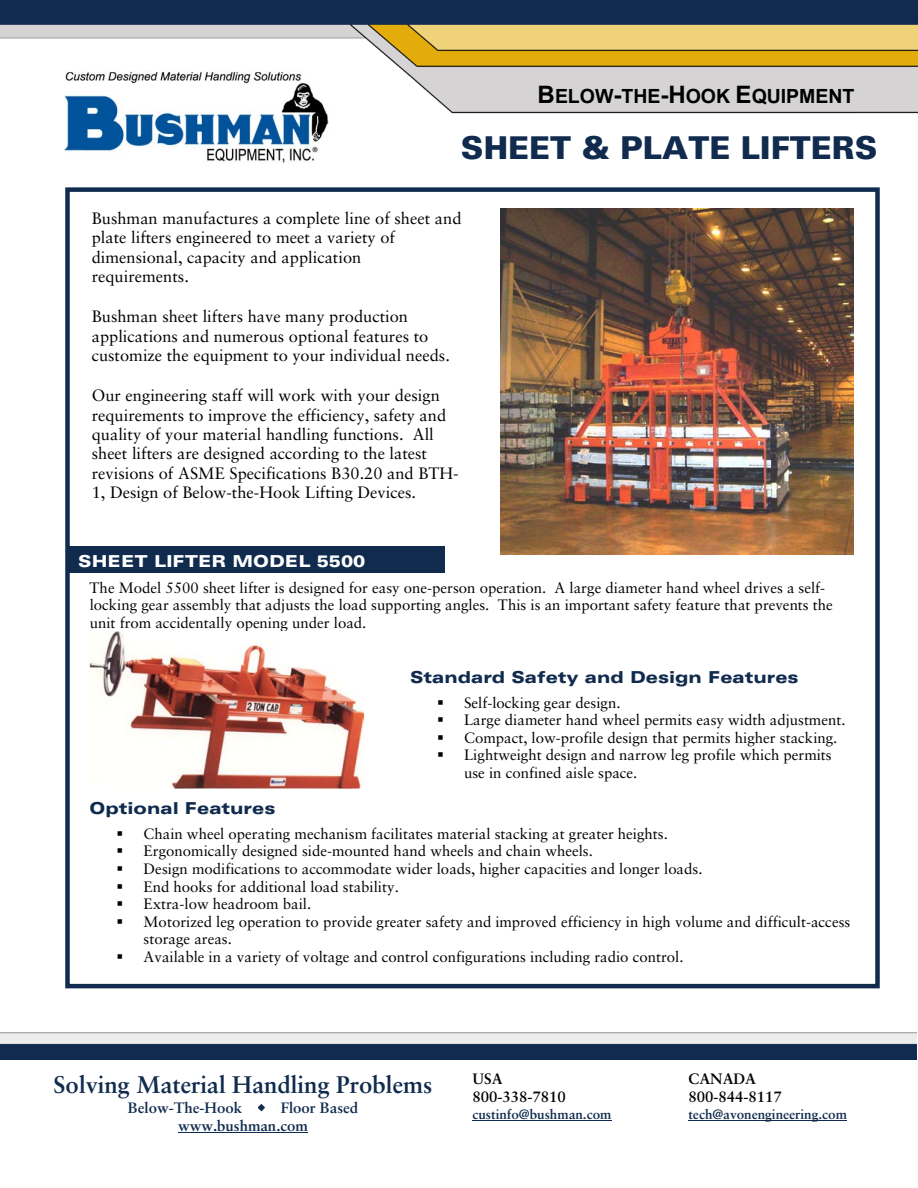
<style>
.page{position:relative;width:918px;height:1188px;background:#fff}
.page>*{position:absolute;margin:0;border:0;box-sizing:border-box;transform-origin:0 0}
.t1{font:900 31.5px "Univers LT Std";color:#102b4e}
.t2{font:700 24px "Sabon LT Std";color:#102b4e}
.t3{font:700 19.5px "Arial";color:#000}
.t4{font:16.5px/19.4px "Sabon LT Std";color:#000}
.t5{font:900 expanded 16.5px "Univers LT Std";color:#102b4e}
.t6{font:900 expanded 16.5px "Univers LT Std";color:#fff}
.t7{font:15px/17.5px "Sabon LT Std";color:#000}
.t8{font:700 15px/17.9px "Sabon LT Std";color:#102b4e}
.t9{font:700 15px "Sabon LT Std";color:#000}
.t10{font:700 13.5px "Sabon LT Std";color:#102b4e}
.s1{font-size:24px}
</style>
<div class="page">
<img style="left:0;top:0;width:918px;height:114px">
<img style="left:0;top:1032px;width:916px;height:27px">
<img style="left:65px;top:71px;width:264px;height:92px">
<hr style="left:472px;top:1120px;width:140px;height:1px;background:#102b4e">
<hr style="left:688px;top:1120px;width:159px;height:1px;background:#102b4e">
<hr style="left:178px;top:1132px;width:130px;height:1px;background:#102b4e">
<img style="left:415px;top:80px;width:440px;height:34px">
<div style="left:65px;top:187px;width:815px;height:801px;border:4px solid #102b4e"></div>
<div style="left:68px;top:546px;width:378px;height:27px;background:#102b4e"></div>
<img style="left:90px;top:631px;width:273px;height:157px">
<img style="left:501px;top:209px;width:352px;height:345px">
<svg style="left:257px;top:1104px;width:8px;height:7px"></svg>
<p class="t3" style="left:538px;top:83px;width:318px"><span class="s1">B</span>ELOW<span class="s1">-</span>THE<span class="s1">-H</span>OOK <span class="s1">E</span>QUIPMENT</p>
<p class="t1" style="left:461px;top:128px;width:418px">SHEET &amp; PLATE LIFTERS</p>
<p class="t4" style="left:92px;top:208px;width:371px">Bushman manufactures a complete line of sheet and plate lifters engineered to meet a variety of dimensional, capacity and application requirements.</p>
<p class="t4" style="left:92px;top:307px;width:360px">Bushman sheet lifters have many production applications and numerous optional features to customize the equipment to your individual needs.</p>
<p class="t4" style="left:92px;top:386px;width:368px">Our engineering staff will work with your design requirements to improve the efficiency, safety and quality of your material handling functions. All sheet lifters are designed according to the latest revisions of ASME Specifications B30.20 and BTH-1, Design of Below-the-Hook Lifting Devices.</p>
<p class="t6" style="left:78px;top:552px;width:289px">SHEET LIFTER MODEL 5500</p>
<p class="t7" style="left:90px;top:579px;width:745px">The Model 5500 sheet lifter is designed for easy one-person operation. A large diameter hand wheel drives a self&shy;locking gear assembly that adjusts the load supporting angles. This is an important safety feature that prevents the unit from accidentally opening under load.</p>
<p class="t5" style="left:410px;top:667px;width:390px">Standard Safety and Design Features</p>
<p class="t7" style="left:437px;top:694px;width:185px">▪ Self-locking gear design.</p>
<p class="t7" style="left:437px;top:711px;width:410px">▪ Large diameter hand wheel permits easy width adjustment.</p>
<p class="t7" style="left:437px;top:729px;width:402px">▪ Compact, low-profile design that permits higher stacking.</p>
<p class="t7" style="left:464px;top:746px;width:369px;text-indent:-27px">▪ Lightweight design and narrow leg profile which permits use in confined aisle space.</p>
<p class="t5" style="left:90px;top:799px;width:187px">Optional Features</p>
<p class="t7" style="left:117px;top:825px;width:553px">▪ Chain wheel operating mechanism facilitates material stacking at greater heights.</p>
<p class="t7" style="left:117px;top:842px;width:478px">▪ Ergonomically designed side-mounted hand wheels and chain wheels.</p>
<p class="t7" style="left:117px;top:860px;width:587px">▪ Design modifications to accommodate wider loads, higher capacities and longer loads.</p>
<p class="t7" style="left:117px;top:877px;width:284px">▪ End hooks for additional load stability.</p>
<p class="t7" style="left:117px;top:895px;width:196px">▪ Extra-low headroom bail.</p>
<p class="t7" style="left:144px;top:913px;width:708px;text-indent:-27px">▪ Motorized leg operation to provide greater safety and improved efficiency in high volume and difficult-access storage areas.</p>
<p class="t7" style="left:117px;top:948px;width:568px">▪ Available in a variety of voltage and control configurations including radio control.</p>
<p class="t2" style="left:54px;top:1070px;width:380px">Solving Material Handling Problems</p>
<p class="t8" style="left:128px;top:1099px;width:116px">Below-The-Hook</p>
<p class="t8" style="left:178px;top:1099px;width:182px;text-indent:103px">Floor Based www.bushman.com</p>
<p class="t9" style="left:472px;top:1070px;width:32px">USA</p>
<p class="t9" style="left:689px;top:1070px;width:69px">CANADA</p>
<p class="t9" style="left:472px;top:1088px;width:95px">800-338-7810</p>
<p class="t9" style="left:688px;top:1088px;width:95px">800-844-8117</p>
<p class="t10" style="left:472px;top:1106px;width:140px">custinfo@bushman.com</p>
<p class="t10" style="left:688px;top:1106px;width:160px">tech@avonengineering.com</p>
</div>
